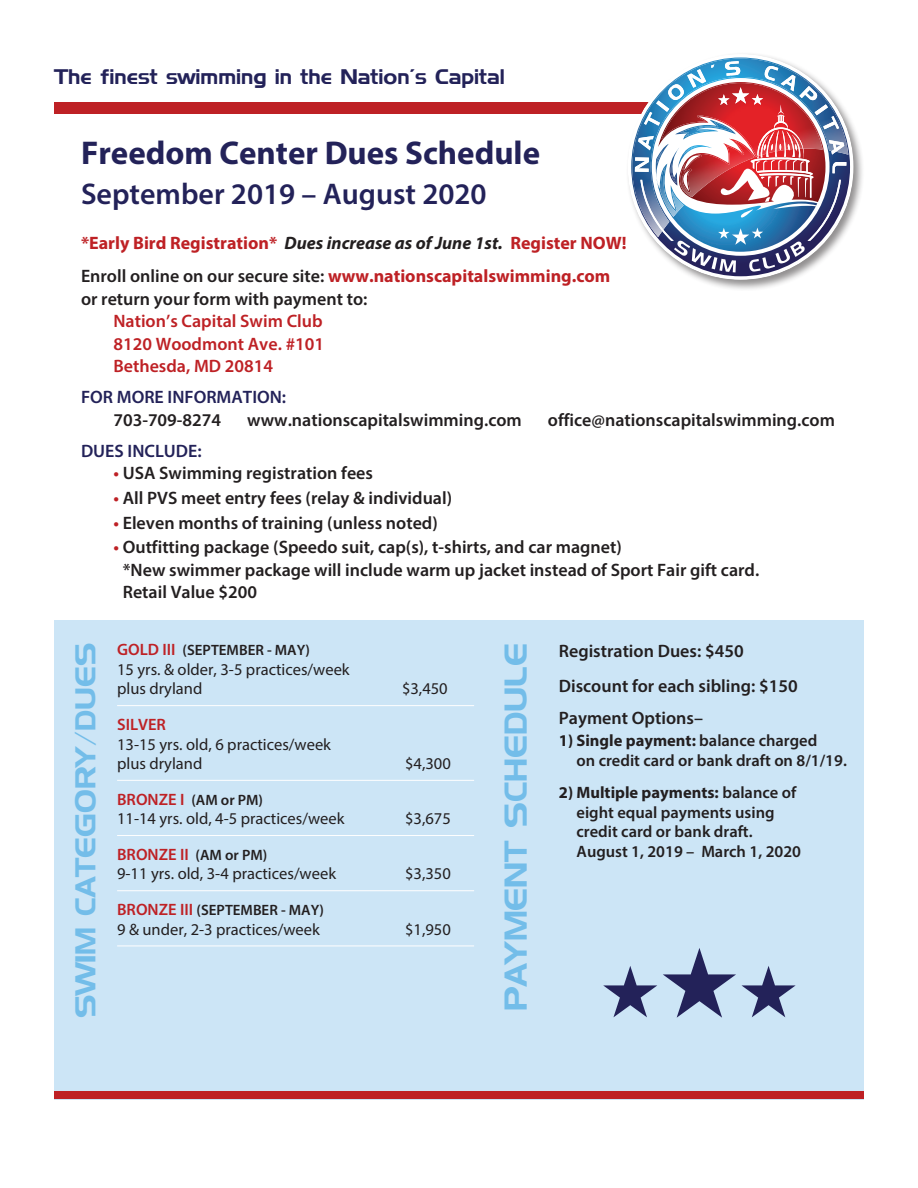
<style>
.page{position:relative;width:918px;height:1188px;background:#fff}
.page>*{position:absolute;margin:0;border:0;box-sizing:border-box;transform-origin:0 0}
.t1{font:72px "Zapf Dingbats ITC";color:#232259}
.t2{font:700 33px "Myriad Pro";color:#232259}
.t3{font:31.5px "Denmark";color:#73bde9}
.t4{font:600 30px "Myriad Pro";color:#232259}
.t5{font:28.5px "Denmark";color:#73bde9}
.t6{font:21px "Denmark";color:#232259}
.t7{font:600 18px/22.5px "Myriad Pro";color:#231f20}
.t8{font:700 18px/33.3px "Myriad Pro";color:#be2125}
.t9{font:600 18px/22.5px "Myriad Pro";color:#be2125;text-align:justify}
.t10{font:600 18px "Myriad Pro";color:#232259}
.t11{font:16.5px/19.5px "Myriad Pro";color:#231f20}
.t12{font:600 16.5px/19.5px "Myriad Pro";color:#231f20}
.t13{font:600 16.5px "Myriad Pro";color:#be2125}
.t14{font:600 15px "Myriad Pro";color:#231f20}
.s1{font-style:italic;color:#231f20}
.s2{font-weight:600;color:#231f20}
.s3{color:#be2125}
.s4{font-size:16.5px;color:#be2125}
.s5{font-weight:600;color:#be2125}
.s6{font-weight:600;font-size:15px}
.s7{font-weight:700}
</style>
<div class="page">
<div style="left:54px;top:102px;width:759px;height:12px;background:#be2125"></div>
<div style="left:625px;top:52px;width:240px;height:239px;background:#231f20;opacity:.5"></div>
<svg style="left:631px;top:58px;width:219px;height:218px"></svg>
<img style="left:671px;top:59px;width:59px;height:2px">
<img style="left:730px;top:59px;width:74px;height:2px">
<img style="left:632px;top:104px;width:3px;height:126px">
<img style="left:846px;top:118px;width:2px;height:37px">
<img style="left:635px;top:61px;width:211px;height:211px">
<div style="left:54px;top:620px;width:810px;height:479px;background:#cce5f6"></div>
<hr style="left:117px;top:705px;width:357px;height:1px;background:#fff">
<hr style="left:117px;top:780px;width:357px;height:1px;background:#fff">
<hr style="left:117px;top:835px;width:357px;height:1px;background:#fff">
<hr style="left:117px;top:890px;width:357px;height:1px;background:#fff">
<hr style="left:117px;top:945px;width:357px;height:1px;background:#fff">
<div style="left:54px;top:1092px;width:810px;height:7px;background:#be2125"></div>
<p class="t6" style="left:54px;top:64px;width:453px">The finest swimming in the Nation’s Capital</p>
<h2 class="t2" style="left:81px;top:131px;width:461px">Freedom Center Dues Schedule</h2>
<h3 class="t4" style="left:81px;top:175px;width:407px">September 2019 – August 2020</h3>
<p class="t8" style="left:81px;top:226px;width:547px">*Early Bird Registration* <span class="s1">Dues increase as of June 1st.</span> Register NOW!<br><span class="s2">Enroll online on our secure site:</span> www.nationscapitalswimming.com</p>
<p class="t7" style="left:81px;top:287px;width:288px">or return your form with payment to:</p>
<p class="t9" style="left:113px;top:309px;width:212px">Nation’s Capital Swim Club 8120 Woodmont Ave. #101<br>Bethesda, MD 20814</p>
<p class="t10" style="left:81px;top:386px;width:207px">FOR MORE INFORMATION:</p>
<p class="t7" style="left:113px;top:408px;width:109px">703-709-8274</p>
<p class="t7" style="left:247px;top:408px;width:276px">www.nationscapitalswimming.com</p>
<p class="t7" style="left:548px;top:408px;width:289px">office@nationscapitalswimming.com</p>
<p class="t10" style="left:81px;top:439px;width:122px">DUES INCLUDE:</p>
<p class="t7" style="left:113px;top:462px;width:261px"><span class="s3">•</span> USA Swimming registration fees</p>
<p class="t7" style="left:113px;top:486px;width:340px"><span class="s3">•</span> All PVS meet entry fees (relay &amp; individual)</p>
<p class="t7" style="left:113px;top:511px;width:326px"><span class="s3">•</span> Eleven months of training (unless noted)</p>
<p class="t7" style="left:123px;top:536px;width:638px;text-indent:-9px"><span class="s3">•</span> Outfitting package (Speedo suit, cap(s), t-shirts, and car magnet)<br>*New swimmer package will include warm up jacket instead of Sport Fair gift card.<br>Retail Value $200</p>
<h3 class="t5" style="left:68px;top:1018px;width:377px;rotate:-90deg">SWIM CATEGORY/DUES</h3>
<p class="t14" style="left:117px;top:641px;width:194px"><span class="s4">GOLD III</span> (SEPTEMBER - MAY)</p>
<p class="t11" style="left:117px;top:659px;width:234px">15 yrs. &amp; older, 3-5 practices/week plus dryland</p>
<p class="t11" style="left:402px;top:679px;width:47px">$3,450</p>
<p class="t13" style="left:117px;top:714px;width:50px">SILVER</p>
<p class="t11" style="left:117px;top:734px;width:215px">13-15 yrs. old, 6 practices/week plus dryland</p>
<p class="t11" style="left:405px;top:754px;width:47px">$4,300</p>
<p class="t14" style="left:117px;top:790px;width:148px"><span class="s4">BRONZE I</span> (AM or PM)</p>
<p class="t11" style="left:117px;top:809px;width:229px">11-14 yrs. old, 4-5 practices/week</p>
<p class="t11" style="left:405px;top:809px;width:47px">$3,675</p>
<p class="t11" style="left:117px;top:844px;width:220px"><span class="s5">BRONZE II</span> <span class="s6">(AM or PM)<br></span>9-11 yrs. old, 3-4 practices/week</p>
<p class="t11" style="left:405px;top:864px;width:47px">$3,350</p>
<p class="t14" style="left:117px;top:901px;width:208px"><span class="s4">BRONZE III</span> (SEPTEMBER - MAY)</p>
<p class="t11" style="left:117px;top:919px;width:204px">9 &amp; under, 2-3 practices/week</p>
<p class="t11" style="left:405px;top:919px;width:47px">$1,950</p>
<h3 class="t3" style="left:497px;top:1011px;width:369px;rotate:-90deg">PAYMENT SCHEDULE</h3>
<p class="t7" style="left:559px;top:632px;width:240px;line-height:35.4px">Registration Dues: $450<br>Discount for each sibling: $150</p>
<p class="t7" style="left:559px;top:707px;width:146px">Payment Options–</p>
<p class="t12" style="left:577px;top:730px;width:272px;text-indent:-18px"><span class="s7">1) Single payment:</span> balance charged<br>on credit card or bank draft on 8/1/19.</p>
<p class="t12" style="left:577px;top:782px;width:226px;text-indent:-18px"><span class="s7">2) Multiple payments:</span> balance of eight equal payments using credit card or bank draft.<br>August 1, 2019 – March 1, 2020</p>
<h1 class="t1" style="left:601px;top:958px;width:199px">★★★</h1>
</div>
